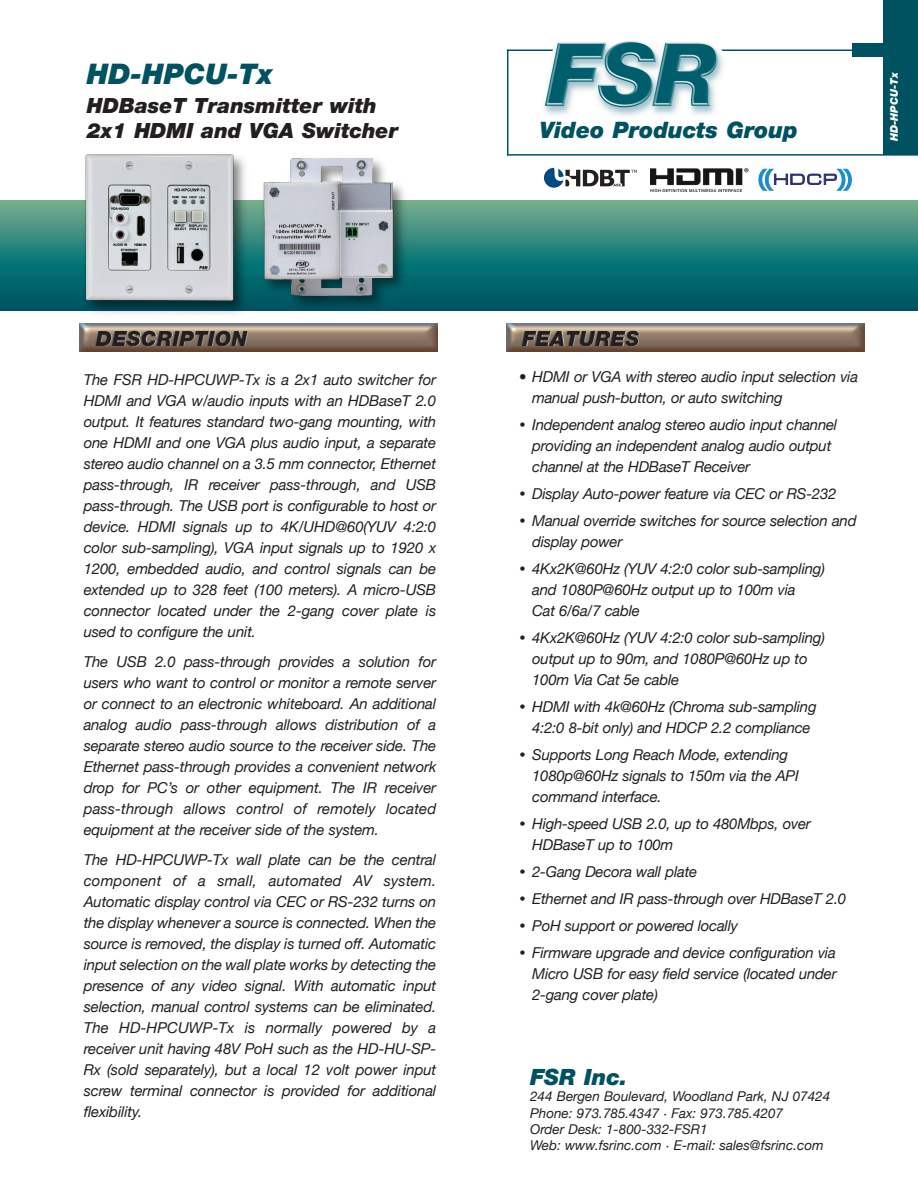
<style>
.page{position:relative;width:918px;height:1188px;background:#fff}
.page>*{position:absolute;margin:0;border:0;box-sizing:border-box;transform-origin:0 0}
.t1{font:italic 900 28.5px "Helvetica Neue LT Std";color:#005260}
.t2{font:italic 900 22.65px "Helvetica Neue LT Std";color:#005260}
.t3{font:italic 900 22.5px "Helvetica Neue LT Std";color:#005260}
.t4{font:italic 900 21px/25.2px "Helvetica Neue LT Std";color:#231f20}
.t5{font:italic 15px/21px "Helvetica Neue";letter-spacing:-.015em;color:#231f20}
.t6{font:italic 13.5px/16.2px "Helvetica Neue";color:#231f20}
.t7{font:italic 900 10.5px "Helvetica Neue LT Std";color:#fff}
</style>
<div class="page">
<svg style="left:0;top:201px;width:918px;height:109px;background:#257d78"></svg>
<hr style="left:507px;top:50px;width:354px;height:1px;background:#005260">
<div style="left:852px;top:43px;width:45px;height:14px;background:#005260"></div>
<img style="left:542px;top:40px;width:184px;height:76px">
<hr style="left:507px;top:50px;width:1px;height:105px;background:#005260">
<hr style="left:507px;top:154px;width:411px;height:2px;background:#005260">
<div style="left:883px;top:0;width:35px;height:155px;background:#005260"></div>
<img style="left:506px;top:323px;width:359px;height:29px">
<img style="left:80px;top:329px;width:358px;height:23px">
<img style="left:651px;top:167px;width:98px;height:24px">
<img style="left:65px;top:160px;width:181px;height:169px">
<img style="left:72px;top:154px;width:170px;height:154px">
<img style="left:246px;top:185px;width:194px;height:144px">
<img style="left:261px;top:158px;width:136px;height:140px">
<svg style="left:758px;top:169px;width:94px;height:22px"></svg>
<svg style="left:544px;top:168px;width:93px;height:20px"></svg>
<h1 class="t1" style="left:87px;top:63px;width:188px">HD-HPCU-Tx</h1>
<h3 class="t4" style="left:87px;top:94px;width:313px">HDBaseT Transmitter with<br>2x1 HDMI and VGA Switcher</h3>
<h2 class="t2" style="left:539px;top:121px;width:260px">Video Products Group</h2>
<p class="t7" style="left:890px;top:141px;width:71px;rotate:-90deg">HD-HPCU-Tx</p>
<h3 class="t4" style="left:96px;top:327px;width:153px">DESCRIPTION</h3>
<h3 class="t4" style="left:522px;top:327px;width:119px">FEATURES</h3>
<p class="t5" style="left:532px;top:366px;width:327px;text-indent:-13px">• HDMI or VGA with stereo audio input selection via manual push-button, or auto switching</p>
<p class="t5" style="left:532px;top:414px;width:307px;text-indent:-13px">• Independent analog stereo audio input channel providing an independent analog audio output channel at the HDBaseT Receiver</p>
<p class="t5" style="left:519px;top:483px;width:319px">• Display Auto-power feature via CEC or RS-232</p>
<p class="t5" style="left:532px;top:510px;width:326px;text-indent:-13px">• Manual override switches for source selection and display power</p>
<p class="t5" style="left:532px;top:558px;width:294px;text-indent:-13px">• 4Kx2K@60Hz (YUV 4:2:0 color sub-sampling) and 1080P@60Hz output up to 100m via<br>Cat 6/6a/7 cable</p>
<p class="t5" style="left:532px;top:627px;width:294px;text-indent:-13px">• 4Kx2K@60Hz (YUV 4:2:0 color sub-sampling) output up to 90m, and 1080P@60Hz up to<br>100m Via Cat 5e cable</p>
<p class="t5" style="left:519px;top:696px;width:299px;text-align:center">• HDMI with 4k@60Hz (Chroma sub-sampling<br>4:2:0 8-bit only) and HDCP 2.2 compliance</p>
<p class="t5" style="left:532px;top:744px;width:268px;text-indent:-13px">• Supports Long Reach Mode, extending<br>1080p@60Hz signals to 150m via the API command interface.</p>
<p class="t5" style="left:532px;top:813px;width:280px;text-indent:-13px">• High-speed USB 2.0, up to 480Mbps, over<br>HDBaseT up to 100m</p>
<p class="t5" style="left:519px;top:861px;width:179px">• 2-Gang Decora wall plate</p>
<p class="t5" style="left:519px;top:888px;width:329px">• Ethernet and IR pass-through over HDBaseT 2.0</p>
<p class="t5" style="left:519px;top:915px;width:220px">• PoH support or powered locally</p>
<p class="t5" style="left:532px;top:942px;width:306px;text-align:justify;text-indent:-13px">• Firmware upgrade and device configuration via Micro USB for easy field service (located under 2-gang cover plate)</p>
<p class="t5" style="left:84px;top:369px;width:354px;text-align:justify">The FSR HD-HPCUWP-Tx is a 2x1 auto switcher for HDMI and VGA w/audio inputs with an HDBaseT 2.0 output. It features standard two-gang mounting, with one HDMI and one VGA plus audio input, a separate stereo audio channel on a 3.5 mm connector, Ethernet pass-through, IR receiver pass-through, and USB pass-through. The USB port is configurable to host or device. HDMI signals up to 4K/UHD@60(YUV 4:2:0 color sub-sampling), VGA input signals up to 1920 x 1200, embedded audio, and control signals can be extended up to 328 feet (100 meters). A micro-USB connector located under the 2-gang cover plate is used to configure the unit.</p>
<p class="t5" style="left:84px;top:651px;width:354px;text-align:justify">The USB 2.0 pass-through provides a solution for users who want to control or monitor a remote server or connect to an electronic whiteboard. An additional analog audio pass-through allows distribution of a separate stereo audio source to the receiver side. The Ethernet pass-through provides a convenient network drop for PC’s or other equipment. The IR receiver pass-through allows control of remotely located equipment at the receiver side of the system.</p>
<p class="t5" style="left:84px;top:849px;width:354px;text-align:justify">The HD-HPCUWP-Tx wall plate can be the central component of a small, automated AV system.<br>Automatic display control via CEC or RS-232 turns on the display whenever a source is connected. When the source is removed, the display is turned off. Automatic input selection on the wall plate works by detecting the presence of any video signal. With automatic input selection, manual control systems can be eliminated.<br>The HD-HPCUWP-Tx is normally powered by a receiver unit having 48V PoH such as the HD-HU-SP-Rx (sold separately), but a local 12 volt power input screw terminal connector is provided for additional flexibility.</p>
<h3 class="t3" style="left:530px;top:1069px;width:99px">FSR Inc.</h3>
<p class="t6" style="left:530px;top:1088px;width:302px">244 Bergen Boulevard, Woodland Park, NJ 07424<br>Phone: 973.785.4347 · Fax: 973.785.4207<br>Order Desk: 1-800-332-FSR1<br>Web: www.fsrinc.com · E-mail: sales@fsrinc.com</p>
</div>
